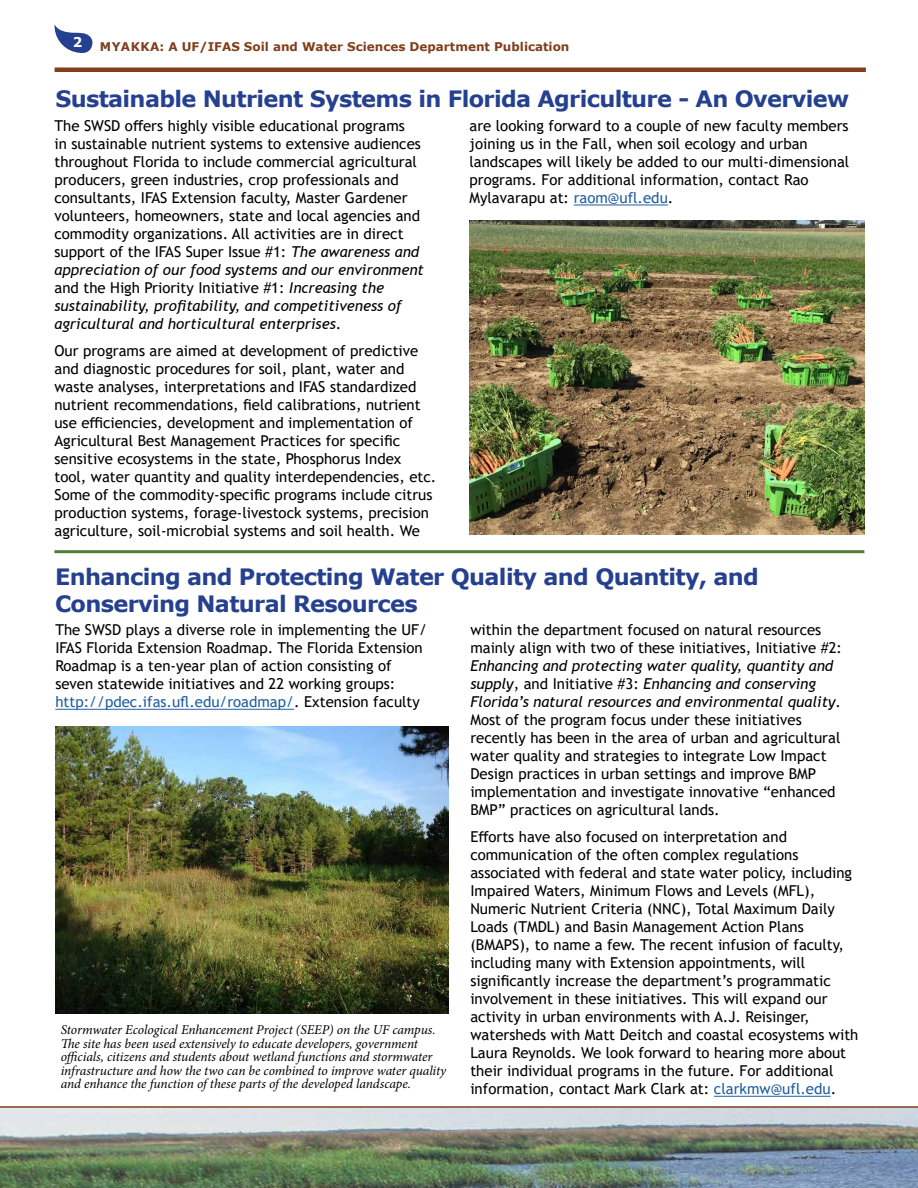
<style>
.page{position:relative;width:918px;height:1188px;background:#fff}
.page>*{position:absolute;margin:0;border:0;box-sizing:border-box;transform-origin:0 0}
.t1{font:700 22.5px/27px "Verdana";letter-spacing:-.03em;color:#25408f}
.t2{font:15px/18px "Trebuchet MS";color:#000}
.t3{font:italic 13.5px/13.5px "Minion Pro";letter-spacing:-.005em;color:#000}
.t4{font:700 13.5px "Verdana";color:#fff}
.t5{font:700 12px "Verdana";color:#813f1c}
.s1{font-style:italic}
.s2{color:#215e9e}
</style>
<div class="page">
<hr style="left:54px;top:550px;width:810px;height:3px;background:#547a38">
<hr style="left:55px;top:709px;width:239px;height:1px;background:#215e9e">
<hr style="left:714px;top:1096px;width:117px;height:1px;background:#215e9e">
<img style="left:55px;top:726px;width:394px;height:288px">
<hr style="left:574px;top:205px;width:94px;height:1px;background:#215e9e">
<img style="left:0;top:1108px;width:918px;height:80px">
<svg style="left:54px;top:25px;width:39px;height:28px"></svg>
<img style="left:470px;top:220px;width:394px;height:314px">
<div style="left:55px;top:67px;width:811px;height:5px;background:#813f1c"></div>
<hr style="left:0;top:1106px;width:918px;height:2px;background:#813f1c">
<p class="t4" style="left:73px;top:33px;width:11px">2</p>
<p class="t5" style="left:100px;top:38px;width:471px">MYAKKA: A UF/IFAS Soil and Water Sciences Department Publication</p>
<h1 class="t1" style="left:55px;top:85px;width:795px">Sustainable Nutrient Systems in Florida Agriculture - An Overview</h1>
<p class="t2" style="left:54px;top:117px;width:371px">The SWSD offers highly visible educational programs<br>in sustainable nutrient systems to extensive audiences throughout Florida to include commercial agricultural producers, green industries, crop professionals and consultants, IFAS Extension faculty, Master Gardener volunteers, homeowners, state and local agencies and commodity organizations. All activities are in direct support of the IFAS Super Issue #1: <span class="s1">The awareness and appreciation of our food systems and our environment </span>and the High Priority Initiative #1: <span class="s1">Increasing the sustainability, profitability, and competitiveness of agricultural and horticultural enterprises</span>.</p>
<p class="t2" style="left:54px;top:342px;width:383px">Our programs are aimed at development of predictive and diagnostic procedures for soil, plant, water and waste analyses, interpretations and IFAS standardized nutrient recommendations, field calibrations, nutrient use efficiencies, development and implementation of Agricultural Best Management Practices for specific sensitive ecosystems in the state, Phosphorus Index tool, water quantity and quality interdependencies, etc.<br>Some of the commodity-specific programs include citrus production systems, forage-livestock systems, precision agriculture, soil-microbial systems and soil health. We</p>
<p class="t2" style="left:470px;top:117px;width:381px">are looking forward to a couple of new faculty members joining us in the Fall, when soil ecology and urban landscapes will likely be added to our multi-dimensional programs. For additional information, contact Rao Mylavarapu at: <span class="s2">raom@ufl.edu</span>.</p>
<h1 class="t1" style="left:55px;top:563px;width:705px">Enhancing and Protecting Water Quality and Quantity, and<br>Conserving Natural Resources</h1>
<p class="t2" style="left:55px;top:621px;width:373px">The SWSD plays a diverse role in implementing the UF/ IFAS Florida Extension Roadmap. The Florida Extension Roadmap is a ten-year plan of action consisting of seven statewide initiatives and 22 working groups: <span class="s2">http://pdec.ifas.ufl.edu/roadmap/</span>. Extension faculty</p>
<p class="t2" style="left:470px;top:621px;width:373px">within the department focused on natural resources mainly align with two of these initiatives, Initiative #2:</p>
<p class="t2" style="left:470px;top:657px;width:372px"><span class="s1">Enhancing and protecting water quality, quantity and supply</span>, and Initiative #3: <span class="s1">Enhancing and conserving Florida’s natural resources and environmental quality</span>.<br>Most of the program focus under these initiatives recently has been in the area of urban and agricultural water quality and strategies to integrate Low Impact Design practices in urban settings and improve BMP implementation and investigate innovative “enhanced BMP” practices on agricultural lands.</p>
<p class="t2" style="left:470px;top:828px;width:390px">Efforts have also focused on interpretation and communication of the often complex regulations associated with federal and state water policy, including Impaired Waters, Minimum Flows and Levels (MFL), Numeric Nutrient Criteria (NNC), Total Maximum Daily Loads (TMDL) and Basin Management Action Plans (BMAPS), to name a few. The recent infusion of faculty, including many with Extension appointments, will significantly increase the department’s programmatic involvement in these initiatives. This will expand our activity in urban environments with A.J. Reisinger, watersheds with Matt Deitch and coastal ecosystems with Laura Reynolds. We look forward to hearing more about their individual programs in the future. For additional information, contact Mark Clark at: <span class="s2">clarkmw@ufl.edu</span>.</p>
<p class="t3" style="left:61px;top:1023px;width:387px">Stormwater Ecological Enhancement Project (SEEP) on the UF campus.<br>The site has been used extensively to educate developers, government officials, citizens and students about wetland functions and stormwater infrastructure and how the two can be combined to improve water quality and enhance the function of these parts of the developed landscape.</p>
</div>
